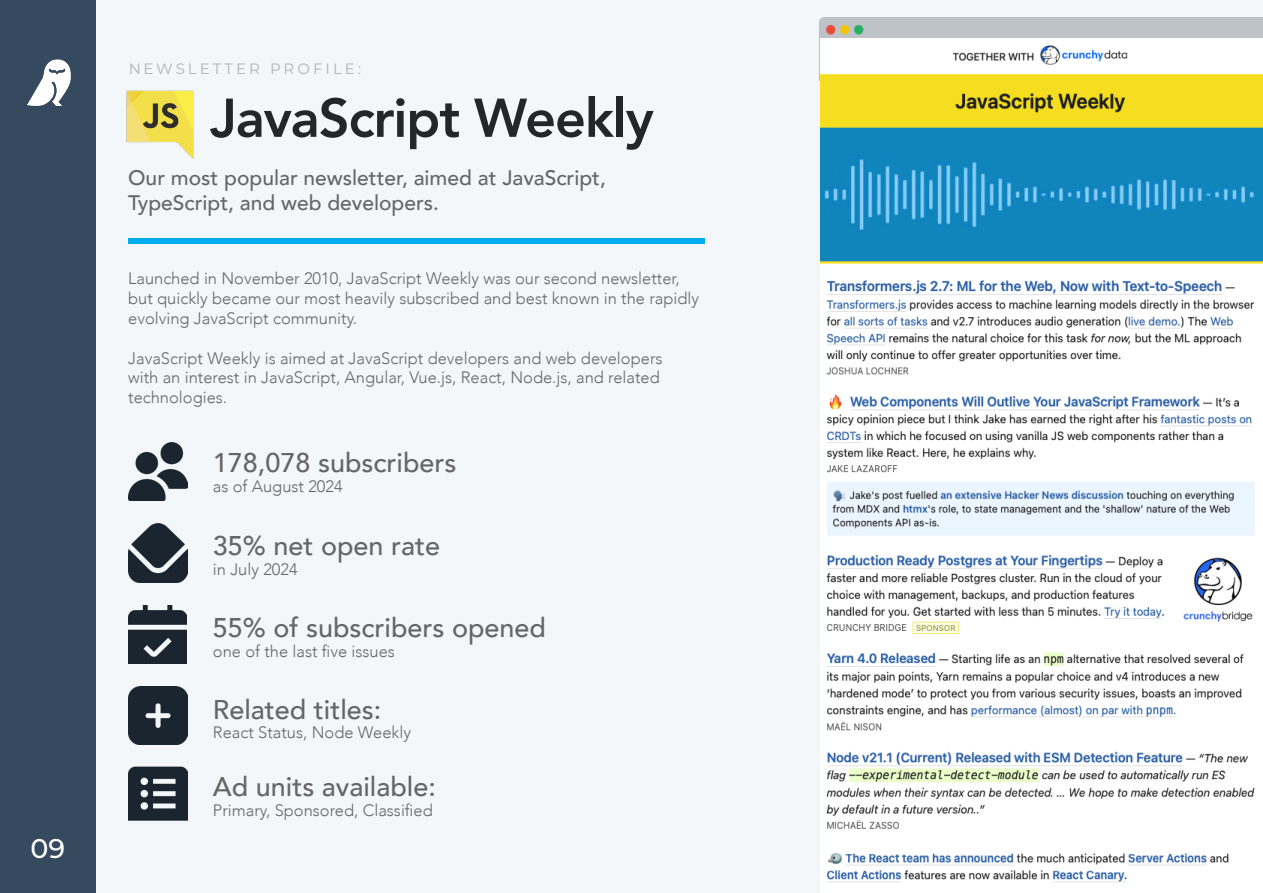
<style>
.page{position:relative;width:1263px;height:893px;background:#fff}
.page>*{position:absolute;margin:0;border:0;box-sizing:border-box;transform-origin:0 0}
.Paragraph_Style_1{font:800 54px "Avenir";letter-spacing:-.02em;color:#24272a}
.Paragraph_Style_1-2{font:500 27px "Avenir";color:#666}
.Paragraph_Style_1-3{font:500 27px "Montserrat";color:#fff}
.Paragraph_Style_1-4{font:500 21px/25.2px "Avenir";color:#666}
.Paragraph_Style_1-5{font:300 16.5px/19.8px "Avenir";color:#666}
.t1{font:15px "Montserrat";letter-spacing:.2em;color:#929799}
</style>
<div class="page">
<div style="left:95px;top:0;width:1168px;height:893px;background:#f3f7fa"></div>
<div style="left:0;top:0;width:95px;height:893px;background:#354a5f"></div>
<img style="left:27px;top:59px;width:44px;height:47px">
<img style="left:121px;top:77px;width:83px;height:91px">
<img style="left:813px;top:11px;width:450px;height:76px">
<div style="left:128px;top:238px;width:577px;height:6px;background:#00aeef"></div>
<img style="left:129px;top:524px;width:58px;height:58px">
<img style="left:129px;top:442px;width:58px;height:59px">
<img style="left:129px;top:764px;width:58px;height:59px">
<img style="left:128px;top:605px;width:59px;height:59px">
<img style="left:129px;top:686px;width:58px;height:59px">
<img style="left:820px;top:38px;width:443px;height:855px">
<p class="Paragraph_Style_1-3" style="left:31px;top:829px;width:36px">09</p>
<p class="t1" style="left:128px;top:59px;width:234px">NEWSLETTER PROFILE:</p>
<p class="Paragraph_Style_1" style="left:210px;top:76px;width:445px">JavaScript Weekly</p>
<p class="Paragraph_Style_1-4" style="left:128px;top:163px;width:479px">Our most popular newsletter, aimed at JavaScript,<br>TypeScript, and web developers.</p>
<p class="Paragraph_Style_1-5" style="left:128px;top:269px;width:572px">Launched in November 2010, JavaScript Weekly was our second newsletter, but quickly became our most heavily subscribed and best known in the rapidly evolving JavaScript community.</p>
<p class="Paragraph_Style_1-5" style="left:128px;top:348px;width:536px">JavaScript Weekly is aimed at JavaScript developers and web developers with an interest in JavaScript, Angular, Vue.js, React, Node.js, and related technologies.</p>
<p class="Paragraph_Style_1-2" style="left:213px;top:439px;width:245px">178,078 subscribers</p>
<p class="Paragraph_Style_1-5" style="left:213px;top:476px;width:131px">as of August 2024</p>
<p class="Paragraph_Style_1-2" style="left:213px;top:522px;width:229px">35% net open rate</p>
<p class="Paragraph_Style_1-5" style="left:213px;top:559px;width:86px">in July 2024</p>
<p class="Paragraph_Style_1-2" style="left:213px;top:604px;width:335px">55% of subscribers opened</p>
<p class="Paragraph_Style_1-5" style="left:213px;top:641px;width:183px">one of the last five issues</p>
<p class="Paragraph_Style_1-2" style="left:213px;top:686px;width:170px">Related titles:</p>
<p class="Paragraph_Style_1-5" style="left:213px;top:723px;width:200px">React Status, Node Weekly</p>
<p class="Paragraph_Style_1-2" style="left:213px;top:763px;width:224px">Ad units available:</p>
<p class="Paragraph_Style_1-5" style="left:213px;top:800px;width:221px">Primary, Sponsored, Classified</p>
</div>
